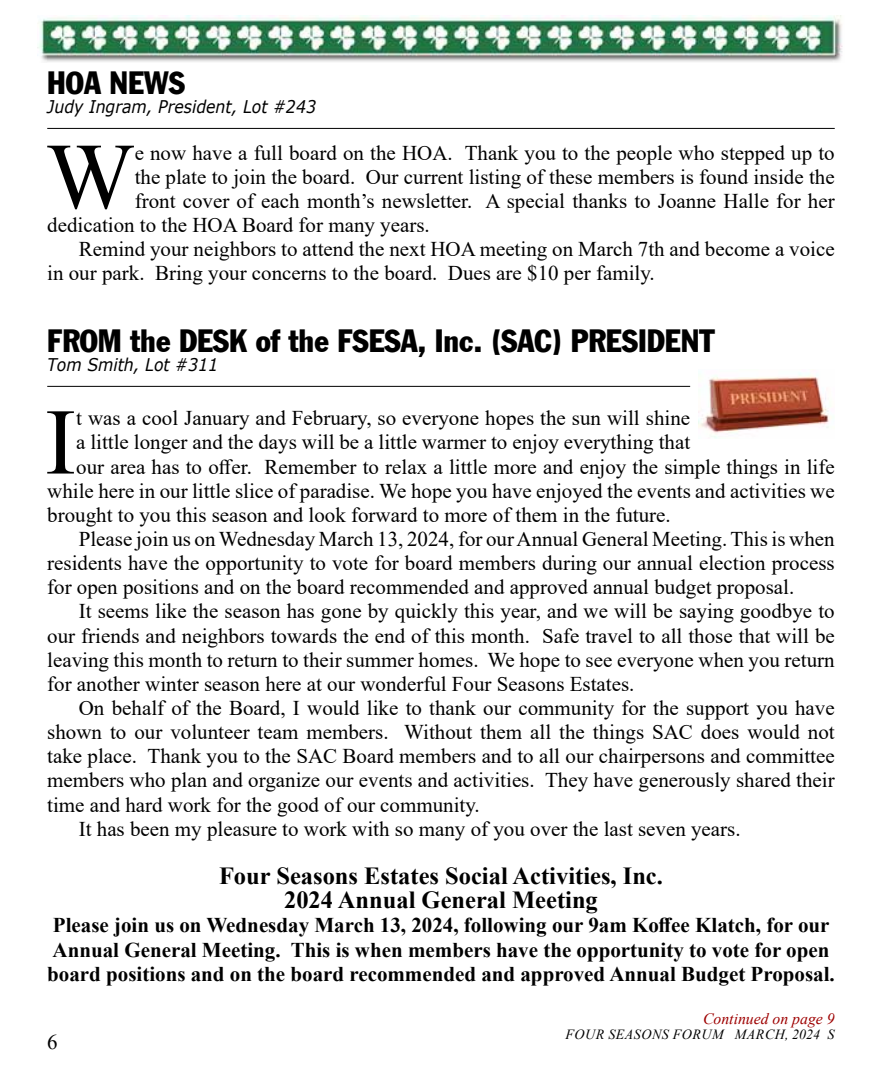
<style>
.page{position:relative;width:882px;height:1071px;background:#fff}
.page>*{position:absolute;margin:0;border:0;box-sizing:border-box;transform-origin:0 0}
.t1{font:93.98px "Times New Roman";color:#000}
.t2{font:31.5px "Franklin Gothic Condensed";color:#000}
.t3{font:700 24.5px/24.2px "Times New Roman";color:#000;text-align:center}
.t4{font:21px "Times New Roman";color:#000}
.t5{font:700 21px/24.2px "Times New Roman";color:#000}
.t6{font:italic 17.5px "Verdana";color:#000;scale:.9 1}
.t7{font:italic 15.75px "Times New Roman";color:#9e0000}
.t8{font:italic 14px "Times New Roman";letter-spacing:.035em;color:#000}
</style>
<div class="page">
<img style="left:37px;top:16px;width:806px;height:46px">
<hr style="left:47px;top:386px;width:643px;height:1px;background:#000">
<img style="left:698px;top:372px;width:133px;height:67px">
<hr style="left:47px;top:128px;width:788px;height:1px;background:#000">
<h2 class="t2" style="left:47px;top:63px;width:139px">HOA NEWS</h2>
<p class="t6" style="left:47px;top:95px;width:300px">Judy Ingram, President, Lot #243</p>
<h1 class="t1" style="left:46px;top:110px;width:90px">W</h1>
<p class="t4" style="left:135px;top:138px;width:702px">e now have a full board on the HOA. Thank you to the people who stepped up to</p>
<p class="t4" style="left:135px;top:162px;width:702px">the plate to join the board. Our current listing of these members is found inside the</p>
<p class="t4" style="left:135px;top:186px;width:702px">front cover of each month’s newsletter. A special thanks to Joanne Halle for her</p>
<p class="t4" style="left:47px;top:210px;width:384px">dedication to the HOA Board for many years.</p>
<p class="t4" style="left:79px;top:234px;width:758px">Remind your neighbors to attend the next HOA meeting on March 7th and become a voice</p>
<p class="t4" style="left:47px;top:259px;width:609px">in our park. Bring your concerns to the board. Dues are $10 per family.</p>
<h2 class="t2" style="left:47px;top:321px;width:669px">FROM the DESK of the FSESA, Inc. (SAC) PRESIDENT</h2>
<p class="t6" style="left:47px;top:353px;width:192px">Tom Smith, Lot #311</p>
<h1 class="t1" style="left:45px;top:376px;width:33px">I</h1>
<p class="t4" style="left:76px;top:403px;width:615px">t was a cool January and February, so everyone hopes the sun will shine</p>
<p class="t4" style="left:76px;top:428px;width:616px">a little longer and the days will be a little warmer to enjoy everything that</p>
<p class="t4" style="left:76px;top:452px;width:760px">our area has to offer. Remember to relax a little more and enjoy the simple things in life</p>
<p class="t4" style="left:47px;top:476px;width:789px">while here in our little slice of paradise. We hope you have enjoyed the events and activities we</p>
<p class="t4" style="left:47px;top:500px;width:625px">brought to you this season and look forward to more of them in the future.</p>
<p class="t4" style="left:79px;top:524px;width:758px">Please join us on Wednesday March 13, 2024, for our Annual General Meeting. This is when</p>
<p class="t4" style="left:47px;top:548px;width:789px">residents have the opportunity to vote for board members during our annual election process</p>
<p class="t4" style="left:47px;top:572px;width:749px">for open positions and on the board recommended and approved annual budget proposal.</p>
<p class="t4" style="left:79px;top:597px;width:758px">It seems like the season has gone by quickly this year, and we will be saying goodbye to</p>
<p class="t4" style="left:47px;top:621px;width:789px">our friends and neighbors towards the end of this month. Safe travel to all those that will be</p>
<p class="t4" style="left:47px;top:645px;width:789px">leaving this month to return to their summer homes. We hope to see everyone when you return</p>
<p class="t4" style="left:47px;top:669px;width:589px">for another winter season here at our wonderful Four Seasons Estates.</p>
<p class="t4" style="left:79px;top:693px;width:758px">On behalf of the Board, I would like to thank our community for the support you have</p>
<p class="t4" style="left:47px;top:717px;width:789px">shown to our volunteer team members. Without them all the things SAC does would not</p>
<p class="t4" style="left:47px;top:742px;width:789px">take place. Thank you to the SAC Board members and to all our chairpersons and committee</p>
<p class="t4" style="left:47px;top:766px;width:789px">members who plan and organize our events and activities. They have generously shared their</p>
<p class="t4" style="left:47px;top:790px;width:434px">time and hard work for the good of our community.</p>
<p class="t4" style="left:79px;top:814px;width:663px">It has been my pleasure to work with so many of you over the last seven years.</p>
<p class="t3" style="left:219px;top:863px;width:445px">Four Seasons Estates Social Activities, Inc.<br>2024 Annual General Meeting</p>
<p class="t5" style="left:47px;top:913px;width:789px">Please join us on Wednesday March 13, 2024, following our 9am Koffee Klatch, for our<br>Annual General Meeting. This is when members have the opportunity to vote for open board positions and on the board recommended and approved Annual Budget Proposal.</p>
<p class="t4" style="left:47px;top:1027px;width:12px">6</p>
<p class="t7" style="left:703px;top:1008px;width:133px">Continued on page 9</p>
<p class="t8" style="left:566px;top:1024px;width:270px">FOUR SEASONS FORUM MARCH, 2024 S</p>
</div>
